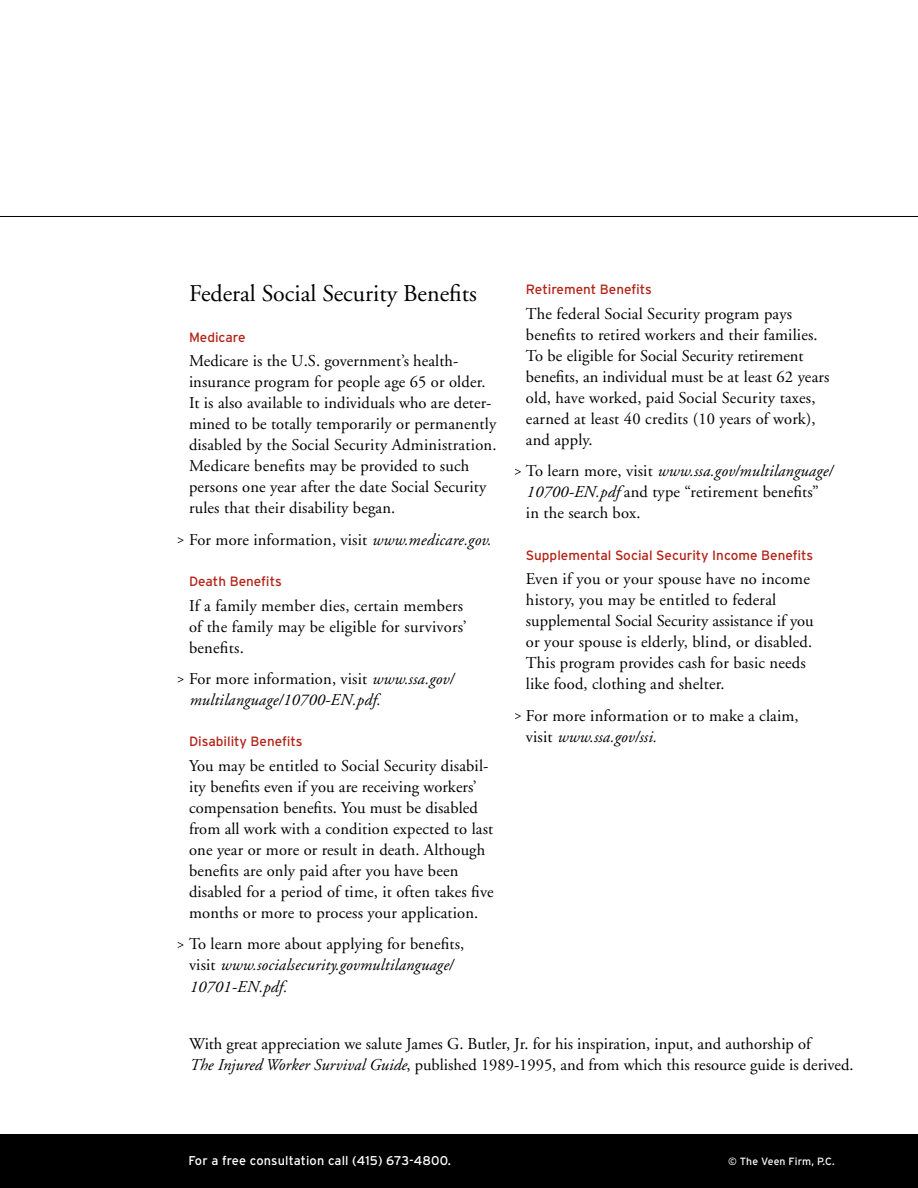
<style>
.page{position:relative;width:918px;height:1188px;background:#fff}
.page>*{position:absolute;margin:0;border:0;box-sizing:border-box;transform-origin:0 0}
.t1{font:24px "Adobe Garamond";color:#000}
.t2{font:16.5px/21px "Adobe Garamond";letter-spacing:.01em;color:#000}
.t3{font:italic 16.5px/21px "Adobe Garamond";letter-spacing:.01em;color:#000}
.t4{font:13.5px "Interstate";color:#b32317}
.t5{font:12.75px "Interstate";letter-spacing:.01em;color:#fff}
.t6{font:10.5px "Interstate";letter-spacing:.01em;color:#fff}
.s1{font-style:italic}
.s2{font-style:normal}
</style>
<div class="page">
<div style="left:0;top:1134px;width:918px;height:54px;background:#000"></div>
<hr style="left:0;top:216px;width:918px;height:1px;background:#000">
<svg style="left:178px;top:537px;width:5px;height:6px"></svg>
<svg style="left:178px;top:676px;width:5px;height:7px"></svg>
<svg style="left:178px;top:942px;width:5px;height:6px"></svg>
<svg style="left:515px;top:469px;width:6px;height:6px"></svg>
<svg style="left:515px;top:713px;width:6px;height:6px"></svg>
<h1 class="t1" style="left:189px;top:281px;width:289px">Federal Social Security Benefits</h1>
<p class="t4" style="left:189px;top:330px;width:58px">Medicare</p>
<p class="t2" style="left:189px;top:351px;width:309px">Medicare is the U.S. government’s health&shy;insurance program for people age 65 or older.<br>It is also available to individuals who are deter&shy;mined to be totally temporarily or permanently disabled by the Social Security Administration.<br>Medicare benefits may be provided to such persons one year after the date Social Security rules that their disability began.</p>
<p class="t2" style="left:189px;top:530px;width:304px">For more information, visit <span class="s1">www.medicare.gov.</span></p>
<p class="t4" style="left:189px;top:574px;width:94px">Death Benefits</p>
<p class="t2" style="left:189px;top:595px;width:279px">If a family member dies, certain members of the family may be eligible for survivors’ benefits.</p>
<p class="t3" style="left:189px;top:669px;width:266px"><span class="s2">For more information, visit</span> www.ssa.gov/ multilanguage/10700-EN.pdf.</p>
<p class="t4" style="left:189px;top:734px;width:115px">Disability Benefits</p>
<p class="t2" style="left:189px;top:755px;width:306px">You may be entitled to Social Security disabil&shy;ity benefits even if you are receiving workers’ compensation benefits. You must be disabled from all work with a condition expected to last one year or more or result in death. Although benefits are only paid after you have been disabled for a period of time, it often takes five months or more to process your application.</p>
<p class="t3" style="left:189px;top:934px;width:277px"><span class="s2">To learn more about applying for benefits, visit</span> www.socialsecurity.govmultilanguage/<br>10701-EN.pdf.</p>
<p class="t4" style="left:526px;top:282px;width:128px">Retirement Benefits</p>
<p class="t2" style="left:526px;top:303px;width:305px">The federal Social Security program pays benefits to retired workers and their families.<br>To be eligible for Social Security retirement benefits, an individual must be at least 62 years old, have worked, paid Social Security taxes, earned at least 40 credits (10 years of work), and apply.</p>
<p class="t2" style="left:526px;top:461px;width:308px">To learn more, visit <span class="s1">www.ssa.gov/multilanguage/<br>10700-EN.pdf</span> and type “retirement benefits” in the search box.</p>
<p class="t4" style="left:526px;top:547px;width:289px">Supplemental Social Security Income Benefits</p>
<p class="t2" style="left:526px;top:568px;width:289px">Even if you or your spouse have no income history, you may be entitled to federal supplemental Social Security assistance if you or your spouse is elderly, blind, or disabled.<br>This program provides cash for basic needs like food, clothing and shelter.</p>
<p class="t2" style="left:526px;top:705px;width:274px">For more information or to make a claim, visit <span class="s1">www.ssa.gov/ssi.</span></p>
<p class="t2" style="left:189px;top:1034px;width:666px">With great appreciation we salute James G. Butler, Jr. for his inspiration, input, and authorship of<br><span class="s1">The Injured Worker Survival Guide</span>, published 1989-1995, and from which this resource guide is derived.</p>
<p class="t5" style="left:189px;top:1154px;width:264px">For a free consultation call (415) 673-4800.</p>
<p class="t6" style="left:728px;top:1156px;width:108px">© The Veen Firm, P.C.</p>
</div>
